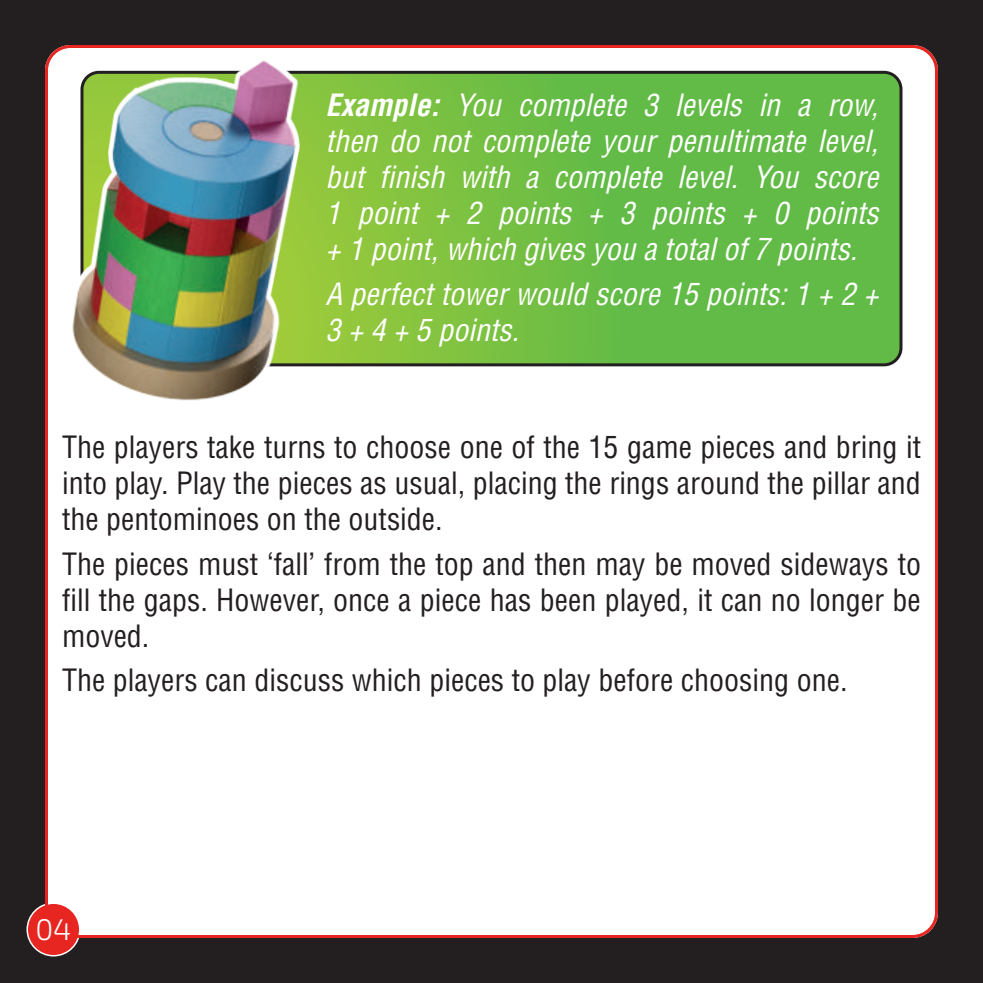
<style>
.page{position:relative;width:983px;height:983px;background:#231f20}
.page>*{position:absolute;margin:0;border:0;box-sizing:border-box;transform-origin:0 0}
.t1{font:condensed 30px/36px "Helvetica LT Std";color:#231f20;text-align:justify}
.t2{font:italic condensed 30px/36px "Helvetica LT Std";color:#fff;text-align:justify}
.t3{font:300 30px "Exo 2";color:#fff}
.s1{font-weight:700}
</style>
<div class="page">
<div style="left:45px;top:45px;width:893px;height:893px;background:#fff;border-radius:26px"></div>
<div style="left:27px;top:903px;width:53px;height:53px;background:#e72621;border-radius:50%"></div>
<div style="left:26px;top:902px;width:55px;height:54px;border:2px solid #fff;border-radius:50%"></div>
<svg style="left:316px;top:72px;width:585px;height:293px;background:#6ebe43"></svg>
<div style="left:80px;top:71px;width:822px;height:295px;border:3px solid #231f20;border-radius:17px"></div>
<img style="left:61px;top:46px;width:255px;height:355px">
<p class="t2" style="left:326px;top:87px;width:554px"><span class="s1">Example:</span> You complete 3 levels in a row, then do not complete your penultimate level, but finish with a complete level. You score 1 point + 2 points + 3 points + 0 points + 1 point, which gives you a total of 7 points.</p>
<p class="t2" style="left:326px;top:276px;width:554px">A perfect tower would score 15 points: 1 + 2 +<br>3 + 4 + 5 points.</p>
<p class="t1" style="left:62px;top:429px;width:860px">The players take turns to choose one of the 15 game pieces and bring it into play. Play the pieces as usual, placing the rings around the pillar and the pentominoes on the outside.</p>
<p class="t1" style="left:62px;top:546px;width:860px">The pieces must ‘fall’ from the top and then may be moved sideways to fill the gaps. However, once a piece has been played, it can no longer be moved.</p>
<p class="t1" style="left:62px;top:662px;width:787px">The players can discuss which pieces to play before choosing one.</p>
<p class="t3" style="left:35px;top:912px;width:38px">04</p>
</div>
